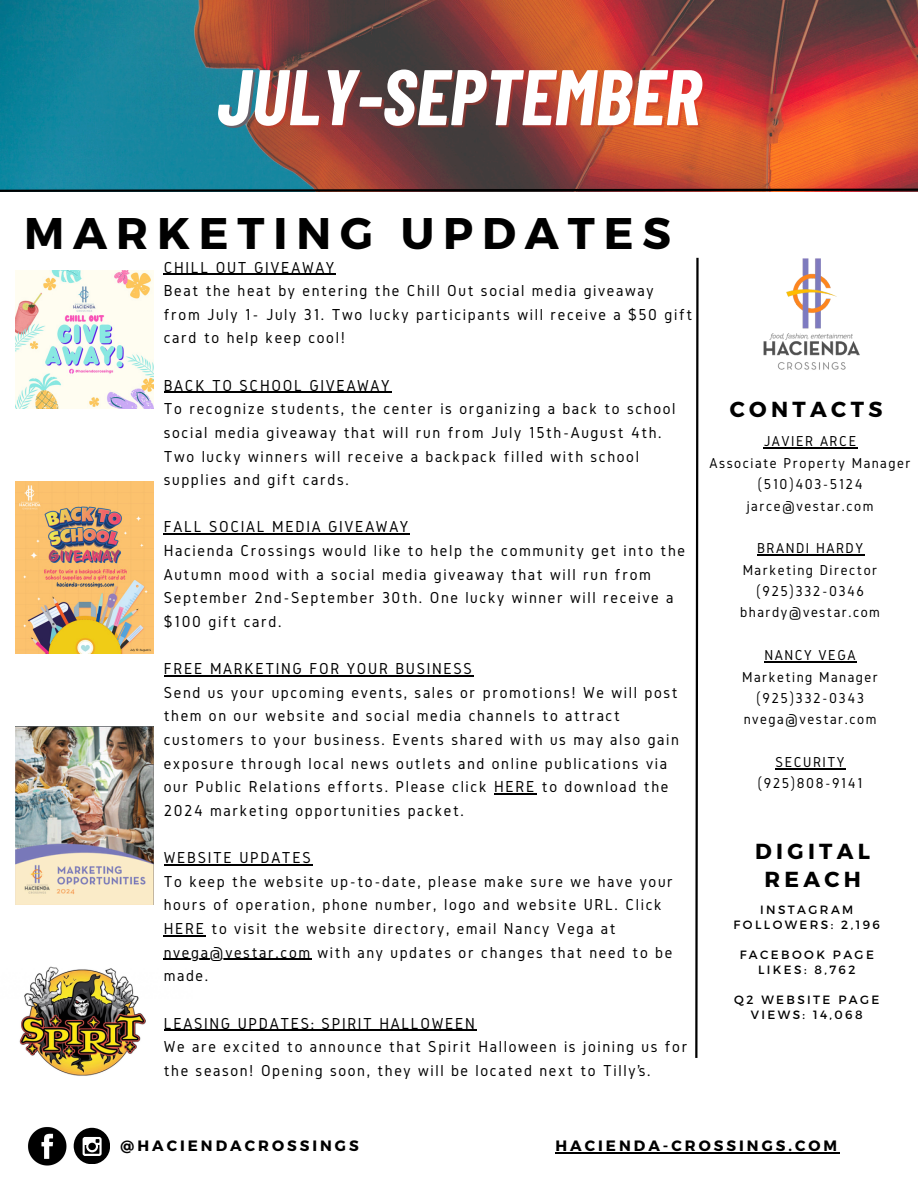
<style>
.page{position:relative;width:918px;height:1188px;background:#fff}
.page>*{position:absolute;margin:0;border:0;box-sizing:border-box;transform-origin:0 0}
.t1{font:italic 700 78.6px "Barlow Condensed";color:#fff}
.t2{font:700 44.25px "Montserrat";letter-spacing:.2em;color:#000}
.t3{font:700 21.75px/28.2px "Montserrat";letter-spacing:.2em;color:#000;text-align:center}
.t4{font:16.5px/23.7px "Gidole";letter-spacing:.1em;color:#000}
.t5{font:15px/21.3px "Gidole";letter-spacing:.1em;color:#000;text-align:center}
.t6{font:700 15px "Montserrat";letter-spacing:.2em;color:#000}
.t7{font:12px/15px "Montserrat";letter-spacing:.2em;color:#000;text-align:center}
</style>
<div class="page">
<img style="left:0;top:0;width:918px;height:187px">
<svg style="left:695px;top:257px;width:4px;height:801px"></svg>
<svg style="left:0;top:187px;width:918px;height:5px;background:#3b3032"></svg>
<img style="left:19px;top:958px;width:174px;height:118px">
<hr style="left:164px;top:274px;width:172px;height:1px;background:#000">
<hr style="left:164px;top:392px;width:227px;height:1px;background:#000">
<hr style="left:164px;top:534px;width:246px;height:1px;background:#000">
<hr style="left:164px;top:675px;width:310px;height:1px;background:#000">
<hr style="left:494px;top:793px;width:42px;height:2px;background:#000">
<hr style="left:164px;top:864px;width:148px;height:1px;background:#000">
<hr style="left:164px;top:935px;width:42px;height:1px;background:#000">
<hr style="left:164px;top:959px;width:148px;height:1px;background:#000">
<hr style="left:164px;top:1030px;width:313px;height:1px;background:#000">
<img style="left:763px;top:258px;width:97px;height:112px">
<div style="left:74px;top:1128px;width:36px;height:36px;background:#000;border-radius:50%"></div>
<svg style="left:83px;top:1137px;width:19px;height:19px"></svg>
<img style="left:28px;top:1127px;width:39px;height:39px">
<img style="left:15px;top:270px;width:138px;height:139px">
<img style="left:15px;top:727px;width:138px;height:177px">
<img style="left:15px;top:481px;width:138px;height:172px">
<hr style="left:556px;top:1152px;width:284px;height:1px;background:#000">
<hr style="left:764px;top:448px;width:94px;height:1px;background:#000">
<hr style="left:757px;top:554px;width:108px;height:2px;background:#000">
<hr style="left:764px;top:661px;width:93px;height:1px;background:#000">
<hr style="left:776px;top:768px;width:70px;height:1px;background:#000">
<p class="t1" style="left:217px;top:47px;width:486px">JULY-SEPTEMBER</p>
<p class="t2" style="left:24px;top:204px;width:648px">MARKETING UPDATES</p>
<h2 class="t4" style="left:164px;top:255px;width:530px">CHILL OUT GIVEAWAY<br>Beat the heat by entering the Chill Out social media giveaway from July 1- July 31. Two lucky participants will receive a $50 gift card to help keep cool!</h2>
<h5 class="t4" style="left:164px;top:373px;width:513px">BACK TO SCHOOL GIVEAWAY<br>To recognize students, the center is organizing a back to school social media giveaway that will run from July 15th-August 4th.<br>Two lucky winners will receive a backpack filled with school supplies and gift cards.</h5>
<h5 class="t4" style="left:164px;top:515px;width:523px">FALL SOCIAL MEDIA GIVEAWAY<br>Hacienda Crossings would like to help the community get into the Autumn mood with a social media giveaway that will run from September 2nd-September 30th. One lucky winner will receive a $100 gift card.</h5>
<h5 class="t4" style="left:164px;top:657px;width:517px">FREE MARKETING FOR YOUR BUSINESS<br>Send us your upcoming events, sales or promotions! We will post them on our website and social media channels to attract customers to your business. Events shared with us may also gain exposure through local news outlets and online publications via our Public Relations efforts. Please click HERE to download the 2024 marketing opportunities packet.</h5>
<h5 class="t4" style="left:164px;top:846px;width:511px">WEBSITE UPDATES<br>To keep the website up-to-date, please make sure we have your hours of operation, phone number, logo and website URL. Click HERE to visit the website directory, email Nancy Vega at</h5>
<h5 class="t4" style="left:164px;top:940px;width:510px">nvega@vestar.com with any updates or changes that need to be made.</h5>
<h5 class="t4" style="left:164px;top:1011px;width:525px">LEASING UPDATES: SPIRIT HALLOWEEN<br>We are excited to announce that Spirit Halloween is joining us for the season! Opening soon, they will be located next to Tilly’s.</h5>
<p class="t3" style="left:730px;top:394px;width:154px">CONTACTS</p>
<p class="t5" style="left:709px;top:431px;width:203px">JAVIER ARCE<br>Associate Property Manager (510)403-5124 jarce@vestar.com</p>
<p class="t5" style="left:740px;top:537px;width:141px">BRANDI HARDY<br>Marketing Director (925)332-0346 bhardy@vestar.com</p>
<p class="t5" style="left:742px;top:644px;width:137px">NANCY VEGA<br>Marketing Manager (925)332-0343 nvega@vestar.com</p>
<p class="t5" style="left:758px;top:751px;width:107px">SECURITY (925)808-9141</p>
<p class="t3" style="left:755px;top:836px;width:116px">DIGITAL<br>REACH</p>
<p class="t7" style="left:760px;top:901px;width:95px">INSTAGRAM</p>
<p class="t7" style="left:734px;top:916px;width:148px">FOLLOWERS: 2,196</p>
<p class="t7" style="left:740px;top:946px;width:136px">FACEBOOK PAGE<br>LIKES: 8,762</p>
<h4 class="t7" style="left:734px;top:991px;width:147px">Q2 WEBSITE PAGE<br>VIEWS: 14,068</h4>
<h3 class="t6" style="left:121px;top:1136px;width:240px">@HACIENDACROSSINGS</h3>
<h3 class="t6" style="left:556px;top:1136px;width:283px">HACIENDA-CROSSINGS.COM</h3>
</div>
